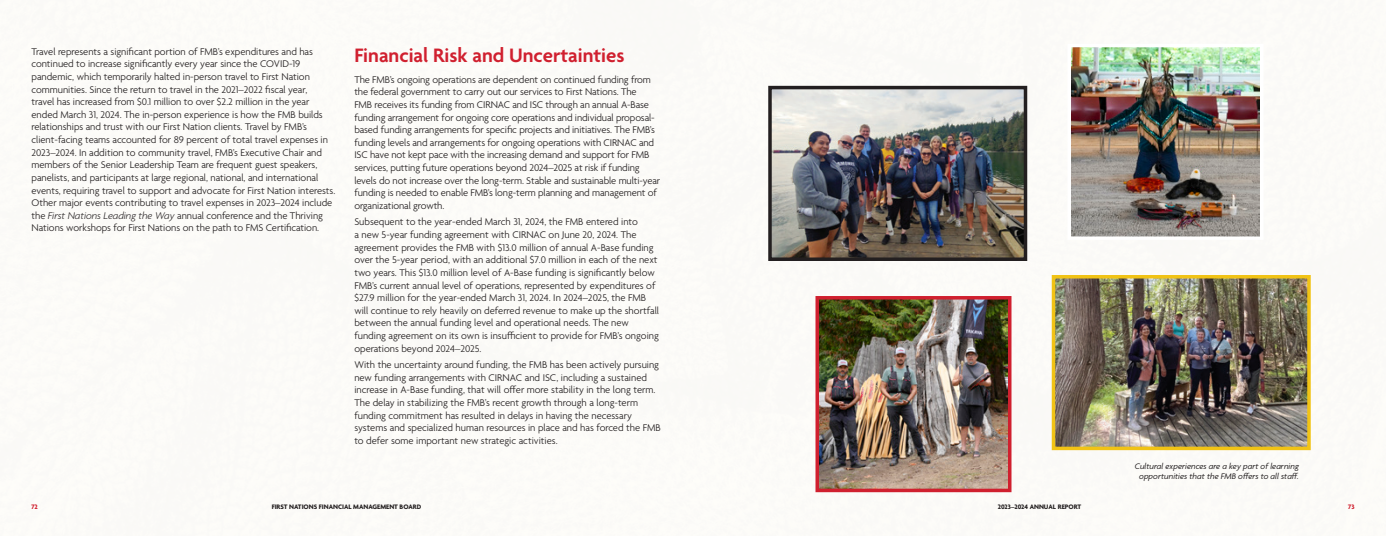
<style>
.page{position:relative;width:1386px;height:536px;background:#fff}
.page>*{position:absolute;margin:0;border:0;box-sizing:border-box;transform-origin:0 0}
.subheaders{font:600 21px "Agenda";color:#d0202f}
.t1{font:300 10.5px/12.6px "Agenda";color:#231f20}
.captions{font:italic 8.75px/10.5px "Agenda";color:#231f20;text-align:center}
.t2{font:700 7px "Agenda";color:#231f20}
.t3{font:700 7px "Agenda";color:#d0202f}
.s1{font-style:italic}
</style>
<div class="page">
<img style="left:768px;top:85px;width:260px;height:176px">
<img style="left:1071px;top:47px;width:189px;height:190px">
<img style="left:815px;top:296px;width:197px;height:197px">
<img style="left:1051px;top:275px;width:260px;height:176px">
<p class="t1" style="left:32px;top:46px;width:305px">Travel represents a significant portion of FMB’s expenditures and has continued to increase significantly every year since the COVID-19 pandemic, which temporarily halted in-person travel to First Nation communities. Since the return to travel in the 2021–2022 fiscal year,<br>travel has increased from $0.1 million to over $2.2 million in the year ended March 31, 2024. The in-person experience is how the FMB builds relationships and trust with our First Nation clients. Travel by FMB’s client-facing teams accounted for 89 percent of total travel expenses in 2023–2024. In addition to community travel, FMB’s Executive Chair and members of the Senior Leadership Team are frequent guest speakers, panelists, and participants at large regional, national, and international events, requiring travel to support and advocate for First Nation interests.<br>Other major events contributing to travel expenses in 2023–2024 include the <span class="s1">First Nations Leading the Way</span> annual conference and the Thriving Nations workshops for First Nations on the path to FMS Certification.</p>
<p class="subheaders" style="left:354px;top:44px;width:272px">Financial Risk and Uncertainties</p>
<p class="t1" style="left:354px;top:74px;width:307px">The FMB’s ongoing operations are dependent on continued funding from the federal government to carry out our services to First Nations. The<br>FMB receives its funding from CIRNAC and ISC through an annual A-Base funding arrangement for ongoing core operations and individual proposal&shy;based funding arrangements for specific projects and initiatives. The FMB’s funding levels and arrangements for ongoing operations with CIRNAC and ISC have not kept pace with the increasing demand and support for FMB services, putting future operations beyond 2024–2025 at risk if funding levels do not increase over the long-term. Stable and sustainable multi-year funding is needed to enable FMB’s long-term planning and management of organizational growth.</p>
<p class="t1" style="left:354px;top:216px;width:306px">Subsequent to the year-ended March 31, 2024, the FMB entered into<br>a new 5-year funding agreement with CIRNAC on June 20, 2024. The agreement provides the FMB with $13.0 million of annual A-Base funding over the 5-year period, with an additional $7.0 million in each of the next two years. This $13.0 million level of A-Base funding is significantly below FMB’s current annual level of operations, represented by expenditures of $27.9 million for the year-ended March 31, 2024. In 2024–2025, the FMB will continue to rely heavily on deferred revenue to make up the shortfall between the annual funding level and operational needs. The new funding agreement on its own is insufficient to provide for FMB’s ongoing operations beyond 2024–2025.</p>
<p class="t1" style="left:354px;top:359px;width:308px">With the uncertainty around funding, the FMB has been actively pursuing new funding arrangements with CIRNAC and ISC, including a sustained increase in A-Base funding, that will offer more stability in the long term.<br>The delay in stabilizing the FMB’s recent growth through a long-term funding commitment has resulted in delays in having the necessary systems and specialized human resources in place and has forced the FMB to defer some important new strategic activities.</p>
<p class="captions" style="left:1135px;top:460px;width:166px">Cultural experiences are a key part of learning opportunities that the FMB offers to all staff.</p>
<p class="t3" style="left:32px;top:503px;width:8px">72</p>
<p class="t2" style="left:272px;top:503px;width:151px">FIRST NATIONS FINANCIAL MANAGEMENT BOARD</p>
<p class="t2" style="left:998px;top:503px;width:85px">2023–2024 ANNUAL REPORT</p>
<p class="t3" style="left:1348px;top:503px;width:8px">73</p>
</div>
